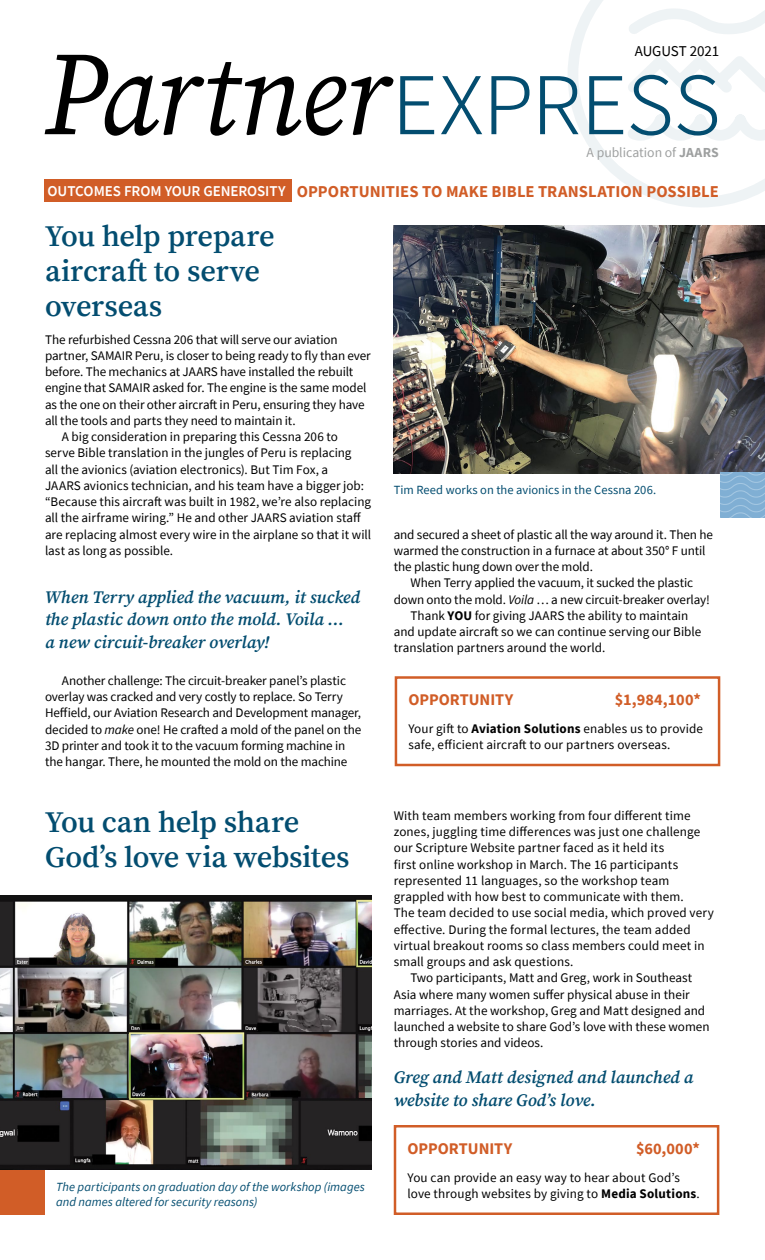
<style>
.page{position:relative;width:765px;height:1260px;background:#fff}
.page>*{position:absolute;margin:0;border:0;box-sizing:border-box;transform-origin:0 0}
.t1{font:italic 118.5px "Source Serif Pro";letter-spacing:-.01em;color:#000;scale:.94 1}
.t2{font:600 30px/35px "Source Serif Pro";letter-spacing:-.01em;color:#034d70}
.t3{font:italic 600 17.5px/22.5px "Source Serif Pro";color:#034d70}
.t4{font:700 16.5px "Source Sans Pro";letter-spacing:.005em;color:#d15d27}
.t5{font:700 16.25px "Source Sans Pro";color:#d15d27}
.t6{font:15px "Source Sans Pro";letter-spacing:-.01em;color:#000}
.t7{font:13.75px "Source Sans Pro";letter-spacing:-.005em;color:#9ea0a0}
.t8{font:13.12px/16.2px "Source Sans Pro";color:#000}
.t9{font:italic 12.5px/15px "Source Sans Pro";color:#034d70}
.t10{font:12.5px "Source Sans Pro";letter-spacing:.005em;color:#034d70}
.s1{font-family:"Source Sans Pro";font-weight:300;font-style:normal;font-size:113.38px;color:#034d70}
.s2{font-weight:700}
.s3{font-weight:600;font-size:15px;color:#fff}
.s4{font-style:italic}
</style>
<div class="page">
<img style="left:394px;top:225px;width:371px;height:248px">
<svg style="left:720px;top:472px;width:45px;height:46px;background:#85b2d6"></svg>
<svg style="left:568px;top:0;width:197px;height:207px"></svg>
<div style="left:44px;top:179px;width:247px;height:23px;background:#d15d27"></div>
<div style="left:394px;top:1125px;width:325px;height:90px;border:2px solid #d15d27"></div>
<div style="left:395px;top:676px;width:325px;height:90px;border:2px solid #d15d27"></div>
<img style="left:0;top:895px;width:371px;height:275px">
<div style="left:0;top:1170px;width:45px;height:45px;background:#d15d27"></div>
<p class="t6" style="left:635px;top:42px;width:86px">AUGUST 2021</p>
<h1 class="t1" style="left:43px;top:15px;width:723px">Partner<span class="s1">express</span></h1>
<p class="t7" style="left:586px;top:143px;width:134px">A publication of <span class="s2">JAARS</span></p>
<p class="t4" style="left:48px;top:180px;width:673px"><span class="s3">OUTCOMES FROM YOUR GENEROSITY</span> OPPORTUNITIES TO MAKE BIBLE TRANSLATION POSSIBLE</p>
<h2 class="t2" style="left:45px;top:220px;width:231px">You help prepare aircraft to serve overseas</h2>
<p class="t8" style="left:45px;top:331px;width:294px">The refurbished Cessna 206 that will serve our aviation</p>
<p class="t8" style="left:45px;top:347px;width:327px">partner, SAMAIR Peru, is closer to being ready to fly than ever</p>
<p class="t8" style="left:45px;top:364px;width:310px">before. The mechanics at JAARS have installed the rebuilt</p>
<p class="t8" style="left:45px;top:380px;width:323px">engine that SAMAIR asked for. The engine is the same model</p>
<p class="t8" style="left:45px;top:396px;width:321px">as the one on their other aircraft in Peru, ensuring they have</p>
<p class="t8" style="left:45px;top:412px;width:252px">all the tools and parts they need to maintain it.</p>
<p class="t8" style="left:62px;top:429px;width:278px">A big consideration in preparing this Cessna 206 to</p>
<p class="t8" style="left:45px;top:445px;width:308px">serve Bible translation in the jungles of Peru is replacing</p>
<p class="t8" style="left:45px;top:461px;width:285px">all the avionics (aviation electronics). But Tim Fox, a</p>
<p class="t8" style="left:45px;top:477px;width:321px">JAARS avionics technician, and his team have a bigger job:</p>
<p class="t8" style="left:45px;top:494px;width:328px">“Because this aircraft was built in 1982, we’re also replacing</p>
<p class="t8" style="left:45px;top:510px;width:318px">all the airframe wiring.” He and other JAARS aviation staff</p>
<p class="t8" style="left:45px;top:526px;width:328px">are replacing almost every wire in the airplane so that it will</p>
<p class="t8" style="left:45px;top:542px;width:130px">last as long as possible.</p>
<h3 class="t3" style="left:45px;top:586px;width:317px">When Terry applied the vacuum, it sucked the plastic down onto the mold. Voila …<br>a new circuit-breaker overlay!</h3>
<p class="t8" style="left:45px;top:672px;width:318px;text-indent:17px">Another challenge: The circuit-breaker panel’s plastic overlay was cracked and very costly to replace. So Terry Heffield, our Aviation Research and Development manager, decided to <span class="s4">make</span> one! He crafted a mold of the panel on the 3D printer and took it to the vacuum forming machine in the hangar. There, he mounted the mold on the machine</p>
<p class="t10" style="left:394px;top:482px;width:264px">Tim Reed works on the avionics in the Cessna 206.</p>
<p class="t8" style="left:394px;top:526px;width:321px">and secured a sheet of plastic all the way around it. Then he</p>
<p class="t8" style="left:394px;top:542px;width:313px">warmed the construction in a furnace at about 350° F until</p>
<p class="t8" style="left:394px;top:559px;width:201px">the plastic hung down over the mold.</p>
<p class="t8" style="left:411px;top:575px;width:284px">When Terry applied the vacuum, it sucked the plastic</p>
<p class="t8" style="left:394px;top:591px;width:318px">down onto the mold. <span class="s4">Voila</span> … a new circuit-breaker overlay!</p>
<p class="t8" style="left:411px;top:607px;width:279px">Thank <span class="s2">YOU</span> for giving JAARS the ability to maintain</p>
<p class="t8" style="left:394px;top:624px;width:309px">and update aircraft so we can continue serving our Bible</p>
<p class="t8" style="left:394px;top:640px;width:213px">translation partners around the world.</p>
<p class="t5" style="left:408px;top:689px;width:106px">OPPORTUNITY</p>
<p class="t5" style="left:615px;top:689px;width:87px">$1,984,100*</p>
<p class="t8" style="left:408px;top:720px;width:296px">Your gift to <span class="s2">Aviation Solutions</span> enables us to provide safe, efficient aircraft to our partners overseas.</p>
<h2 class="t2" style="left:45px;top:806px;width:306px">You can help share<br>God’s love via websites</h2>
<p class="t8" style="left:394px;top:807px;width:299px">With team members working from four different time</p>
<p class="t8" style="left:394px;top:824px;width:308px">zones, juggling time differences was just one challenge</p>
<p class="t8" style="left:394px;top:840px;width:272px">our Scripture Website partner faced as it held its</p>
<p class="t8" style="left:394px;top:856px;width:286px">first online workshop in March. The 16 participants</p>
<p class="t8" style="left:394px;top:872px;width:277px">represented 11 languages, so the workshop team</p>
<p class="t8" style="left:394px;top:889px;width:292px">grappled with how best to communicate with them.</p>
<p class="t8" style="left:394px;top:905px;width:322px">The team decided to use social media, which proved very</p>
<p class="t8" style="left:394px;top:921px;width:298px">effective. During the formal lectures, the team added</p>
<p class="t8" style="left:394px;top:937px;width:312px">virtual breakout rooms so class members could meet in</p>
<p class="t8" style="left:394px;top:954px;width:181px">small groups and ask questions.</p>
<p class="t8" style="left:411px;top:970px;width:283px">Two participants, Matt and Greg, work in Southeast</p>
<p class="t8" style="left:394px;top:986px;width:297px">Asia where many women suffer physical abuse in their</p>
<p class="t8" style="left:394px;top:1002px;width:313px">marriages. At the workshop, Greg and Matt designed and</p>
<p class="t8" style="left:394px;top:1019px;width:317px">launched a website to share God’s love with these women</p>
<p class="t8" style="left:394px;top:1035px;width:151px">through stories and videos.</p>
<p class="t9" style="left:56px;top:1179px;width:310px">The participants on graduation day of the workshop (images and names altered for security reasons)</p>
<h3 class="t3" style="left:394px;top:1067px;width:301px">Greg and Matt designed and launched a website to share God’s love.</h3>
<p class="t5" style="left:408px;top:1138px;width:106px">OPPORTUNITY</p>
<p class="t5" style="left:636px;top:1138px;width:65px">$60,000*</p>
<p class="t8" style="left:408px;top:1169px;width:294px">You can provide an easy way to hear about God’s love through websites by giving to <span class="s2">Media Solutions</span>.</p>
</div>
